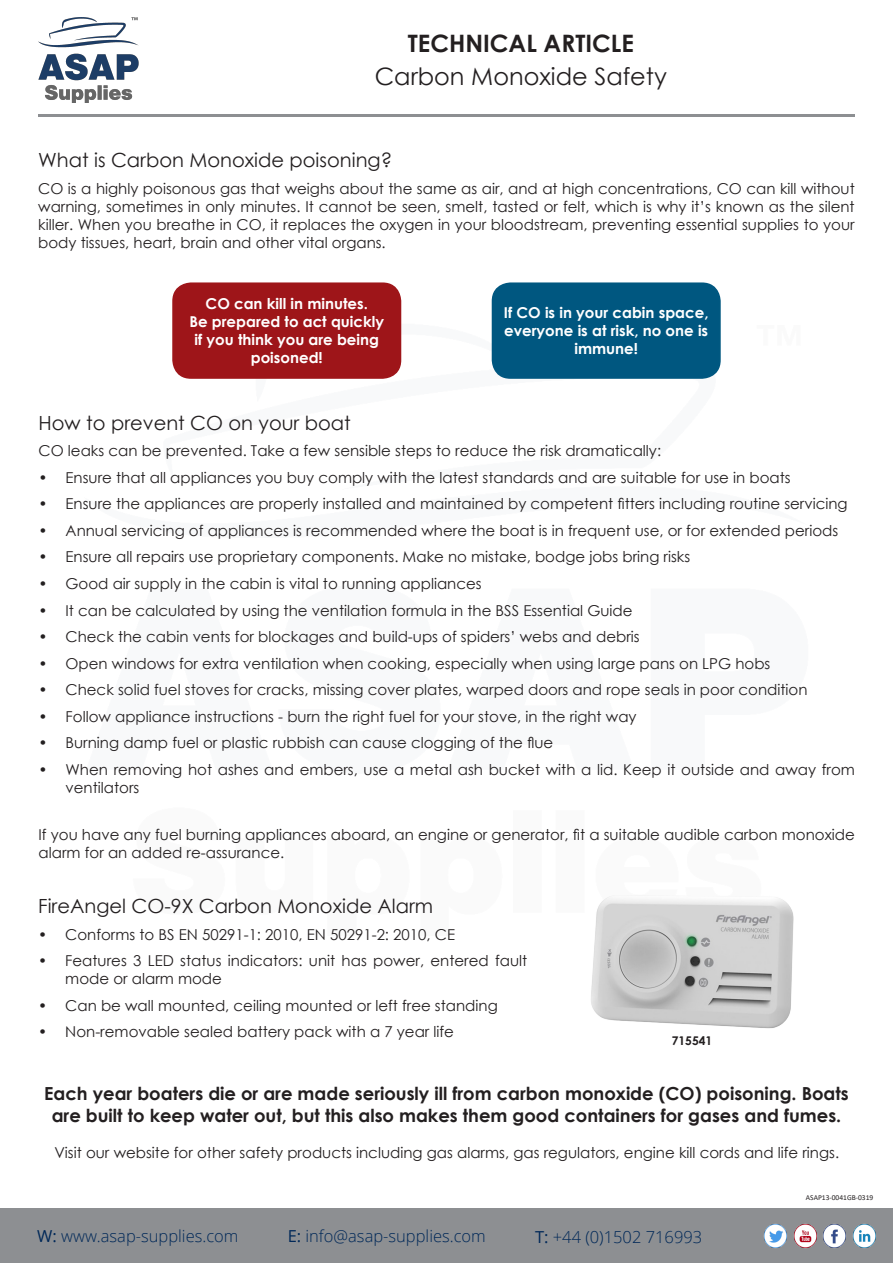
<style>
.page{position:relative;width:893px;height:1263px;background:#fff}
.page>*{position:absolute;margin:0;border:0;box-sizing:border-box;transform-origin:0 0}
.t1{font:24px "Century Gothic";color:#231f20}
.t2{font:700 24px "Century Gothic";color:#231f20}
.t3{font:19.5px "Century Gothic";color:#231f20}
.t4{font:700 18px/21.6px "Century Gothic";color:#231f20;text-align:center}
.t5{font:300 16.5px "Open Sans";color:#002858}
.t6{font:15px/18px "Century Gothic";color:#231f20}
.t7{font:700 15px/18px "Century Gothic";color:#fff;text-align:center}
.t8{font:700 12px "Century Gothic";color:#231f20}
.t9{font:7.5px "Calibri";color:#231f20}
.s1{font-weight:400}
</style>
<div class="page">
<div style="left:0;top:1209px;width:893px;height:54px;background:#8d8f92"></div>
<img style="left:823px;top:1224px;width:23px;height:24px">
<img style="left:764px;top:1224px;width:23px;height:24px">
<img style="left:793px;top:1224px;width:24px;height:24px">
<img style="left:38px;top:17px;width:101px;height:85px">
<hr style="left:38px;top:115px;width:817px;height:2px;background:#8d8f92">
<img style="left:852px;top:1224px;width:24px;height:24px">
<img style="left:591px;top:896px;width:202px;height:132px">
<div style="left:173px;top:283px;width:227px;height:95px;background:#9e1519;border-radius:18px"></div>
<div style="left:172px;top:282px;width:229px;height:97px;border:2px solid #9e1519;border-radius:18px"></div>
<div style="left:492px;top:283px;width:228px;height:95px;background:#005780;border-radius:18px"></div>
<div style="left:492px;top:282px;width:229px;height:97px;border:2px solid #005780;border-radius:18px"></div>
<p class="t2" style="left:408px;top:25px;width:228px">TECHNICAL ARTICLE</p>
<p class="t1" style="left:375px;top:60px;width:294px">Carbon Monoxide Safety</p>
<p class="t3" style="left:38px;top:147px;width:355px">What is Carbon Monoxide poisoning?</p>
<p class="t6" style="left:38px;top:179px;width:818px;text-align:justify">CO is a highly poisonous gas that weighs about the same as air, and at high concentrations, CO can kill without warning, sometimes in only minutes. It cannot be seen, smelt, tasted or felt, which is why it’s known as the silent killer. When you breathe in CO, it replaces the oxygen in your bloodstream, preventing essential supplies to your body tissues, heart, brain and other vital organs.</p>
<p class="t7" style="left:206px;top:294px;width:164px">CO can kill in minutes.</p>
<p class="t7" style="left:189px;top:312px;width:196px">Be prepared to act quickly if you think you are being poisoned!</p>
<p class="t7" style="left:504px;top:303px;width:206px">If CO is in your cabin space, everyone is at risk, no one is immune!</p>
<p class="t3" style="left:39px;top:409px;width:314px">How to prevent CO on your boat</p>
<p class="t6" style="left:39px;top:442px;width:624px">CO leaks can be prevented. Take a few sensible steps to reduce the risk dramatically:</p>
<p class="t6" style="left:39px;top:468px;width:754px">• Ensure that all appliances you buy comply with the latest standards and are suitable for use in boats</p>
<p class="t6" style="left:39px;top:495px;width:811px">• Ensure the appliances are properly installed and maintained by competent fitters including routine servicing</p>
<p class="t6" style="left:39px;top:521px;width:801px">• Annual servicing of appliances is recommended where the boat is in frequent use, or for extended periods</p>
<p class="t6" style="left:39px;top:548px;width:653px">• Ensure all repairs use proprietary components. Make no mistake, bodge jobs bring risks</p>
<p class="t6" style="left:39px;top:574px;width:445px">• Good air supply in the cabin is vital to running appliances</p>
<p class="t6" style="left:39px;top:601px;width:596px">• It can be calculated by using the ventilation formula in the BSS Essential Guide</p>
<p class="t6" style="left:39px;top:627px;width:603px">• Check the cabin vents for blockages and build-ups of spiders’ webs and debris</p>
<p class="t6" style="left:39px;top:654px;width:733px">• Open windows for extra ventilation when cooking, especially when using large pans on LPG hobs</p>
<p class="t6" style="left:39px;top:680px;width:770px">• Check solid fuel stoves for cracks, missing cover plates, warped doors and rope seals in poor condition</p>
<p class="t6" style="left:39px;top:707px;width:600px">• Follow appliance instructions - burn the right fuel for your stove, in the right way</p>
<p class="t6" style="left:39px;top:733px;width:516px">• Burning damp fuel or plastic rubbish can cause clogging of the flue</p>
<p class="t6" style="left:66px;top:760px;width:791px;text-indent:-27px">• When removing hot ashes and embers, use a metal ash bucket with a lid. Keep it outside and away from ventilators</p>
<p class="t6" style="left:39px;top:825px;width:818px">If you have any fuel burning appliances aboard, an engine or generator, fit a suitable audible carbon monoxide alarm for an added re-assurance.</p>
<p class="t3" style="left:38px;top:892px;width:396px">FireAngel CO-9X Carbon Monoxide Alarm</p>
<p class="t6" style="left:38px;top:925px;width:418px">• Conforms to BS EN 50291-1: 2010, EN 50291-2: 2010, CE</p>
<p class="t6" style="left:65px;top:951px;width:463px;text-indent:-27px">• Features 3 LED status indicators: unit has power, entered fault mode or alarm mode</p>
<p class="t6" style="left:38px;top:996px;width:461px">• Can be wall mounted, ceiling mounted or left free standing</p>
<p class="t6" style="left:38px;top:1022px;width:417px">• Non-removable sealed battery pack with a 7 year life</p>
<p class="t8" style="left:672px;top:1031px;width:42px">715541</p>
<p class="t4" style="left:44px;top:1082px;width:806px">Each year boaters die or are made seriously ill from carbon monoxide (CO) poisoning. Boats are built to keep water out, but this also makes them good containers for gases and fumes.</p>
<p class="t6" style="left:54px;top:1143px;width:786px">Visit our website for other safety products including gas alarms, gas regulators, engine kill cords and life rings.</p>
<p class="t5" style="left:37px;top:1225px;width:203px"><span class="s1">W:</span> www.asap-supplies.com</p>
<p class="t5" style="left:288px;top:1225px;width:200px"><span class="s1">E:</span> info@asap-supplies.com</p>
<p class="t5" style="left:535px;top:1225px;width:169px"><span class="s1">T:</span> +44 (0)1502 716993</p>
<p class="t9" style="left:806px;top:1192px;width:69px">ASAP13-0041GB-0319</p>
</div>
